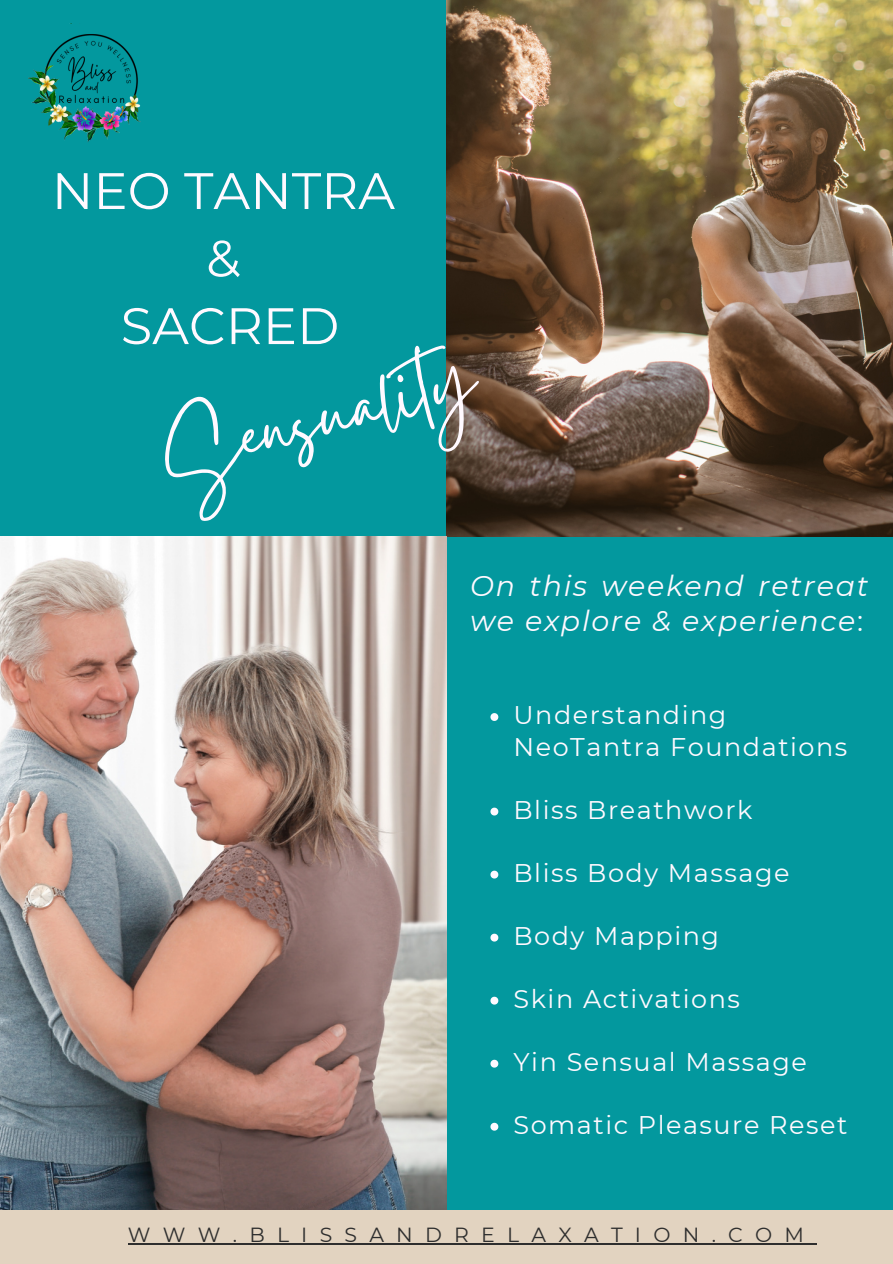
<style>
.page{position:relative;width:893px;height:1264px;background:#fff}
.page>*{position:absolute;margin:0;border:0;box-sizing:border-box;transform-origin:0 0}
.t1{font:100.2px "Gistesy";color:#fff9ff}
.t2{font:51.15px "Montserrat";color:#fff9ff}
.t3{font:italic 28.5px/34.8px "Montserrat";letter-spacing:.06em;color:#fff9ff}
.t4{font:25.5px/31.5px "Montserrat";letter-spacing:.06em;color:#fff9ff}
.t5{font:20.4px "Montserrat";letter-spacing:.6em;color:#2e2e2e}
.s1{font-style:normal}
</style>
<div class="page">
<div style="left:0;top:0;width:892px;height:1263px;background:#03989e"></div>
<img style="left:446px;top:0;width:446px;height:536px">
<img style="left:0;top:536px;width:447px;height:673px">
<div style="left:0;top:1209px;width:892px;height:54px;background:#e2d3c0"></div>
<img style="left:28px;top:34px;width:113px;height:108px">
<svg style="left:490px;top:713px;width:8px;height:8px"></svg>
<svg style="left:490px;top:807px;width:8px;height:8px"></svg>
<svg style="left:490px;top:870px;width:8px;height:8px"></svg>
<svg style="left:490px;top:933px;width:8px;height:8px"></svg>
<svg style="left:490px;top:996px;width:8px;height:8px"></svg>
<svg style="left:490px;top:1059px;width:8px;height:8px"></svg>
<svg style="left:490px;top:1122px;width:8px;height:8px"></svg>
<hr style="left:128px;top:1242px;width:688px;height:2px;background:#2e2e2e">
<p class="t2" style="left:52px;top:159px;width:345px">NEO TANTRA</p>
<p class="t2" style="left:206px;top:227px;width:36px">&amp;</p>
<p class="t2" style="left:121px;top:294px;width:220px">SACRED</p>
<p class="t1" style="left:146px;top:387px;width:322px;rotate:-14deg">Sensuality</p>
<p class="t3" style="left:470px;top:568px;width:399px">On this weekend retreat we explore &amp; experience<span class="s1">:</span></p>
<p class="t4" style="left:513px;top:699px;width:335px">Understanding<br>NeoTantra Foundations</p>
<p class="t4" style="left:513px;top:794px;width:240px">Bliss Breathwork</p>
<p class="t4" style="left:513px;top:857px;width:277px">Bliss Body Massage</p>
<p class="t4" style="left:513px;top:920px;width:207px">Body Mapping</p>
<p class="t4" style="left:513px;top:983px;width:228px">Skin Activations</p>
<p class="t4" style="left:513px;top:1046px;width:295px">Yin Sensual Massage</p>
<p class="t4" style="left:513px;top:1109px;width:335px">Somatic Pleasure Reset</p>
<p class="t5" style="left:128px;top:1222px;width:677px">WWW.BLISSANDRELAXATION.COM</p>
</div>
